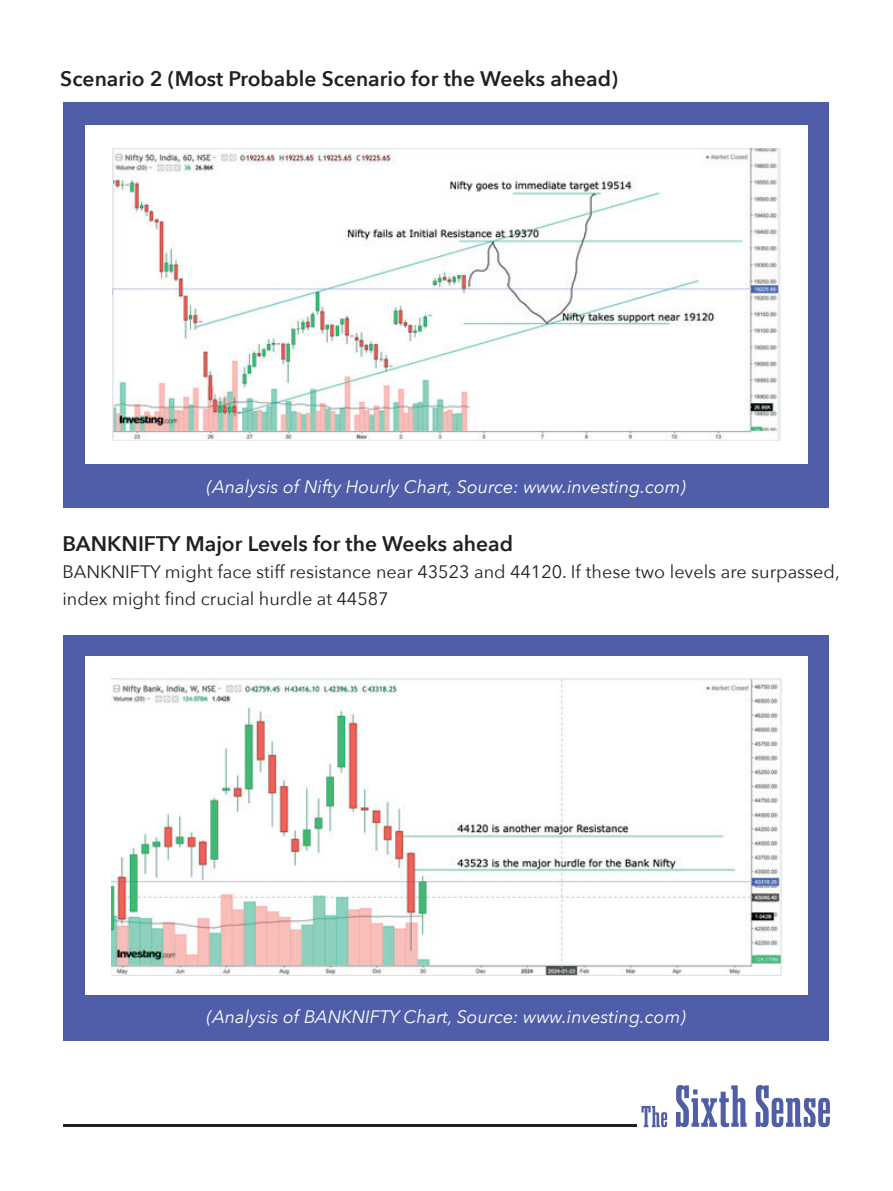
<style>
.page{position:relative;width:893px;height:1191px;background:#fff}
.page>*{position:absolute;margin:0;border:0;box-sizing:border-box;transform-origin:0 0}
.t1{font:600 21px "Avenir Next";color:#231f20}
.t2{font:18px/27px "Avenir Next";color:#231f20}
.t3{font:italic 18px "Avenir Next";color:#fff}
</style>
<div class="page">
<hr style="left:63px;top:1124px;width:573px;height:3px;background:#231f20">
<svg style="left:641px;top:1106px;width:26px;height:21px"></svg>
<svg style="left:676px;top:1085px;width:71px;height:42px"></svg>
<svg style="left:756px;top:1085px;width:74px;height:42px"></svg>
<div style="left:64px;top:103px;width:765px;height:405px;background:#505da9"></div>
<div style="left:85px;top:125px;width:723px;height:338px;background:#fff"></div>
<img style="left:112px;top:148px;width:669px;height:293px">
<div style="left:64px;top:635px;width:765px;height:405px;background:#505da9"></div>
<div style="left:85px;top:656px;width:723px;height:338px;background:#fff"></div>
<img style="left:112px;top:678px;width:669px;height:297px">
<p class="t1" style="left:60px;top:61px;width:559px">Scenario 2 (Most Probable Scenario for the Weeks ahead)</p>
<p class="t3" style="left:207px;top:471px;width:480px">(Analysis of Nifty Hourly Chart, Source: www.investing.com)</p>
<p class="t1" style="left:62px;top:525px;width:452px">BANKNIFTY Major Levels for the Weeks ahead</p>
<p class="t2" style="left:62px;top:557px;width:779px">BANKNIFTY might face stiff resistance near 43523 and 44120. If these two levels are surpassed, index might find crucial hurdle at 44587</p>
<p class="t3" style="left:207px;top:1001px;width:480px">(Analysis of BANKNIFTY Chart, Source: www.investing.com)</p>
</div>
